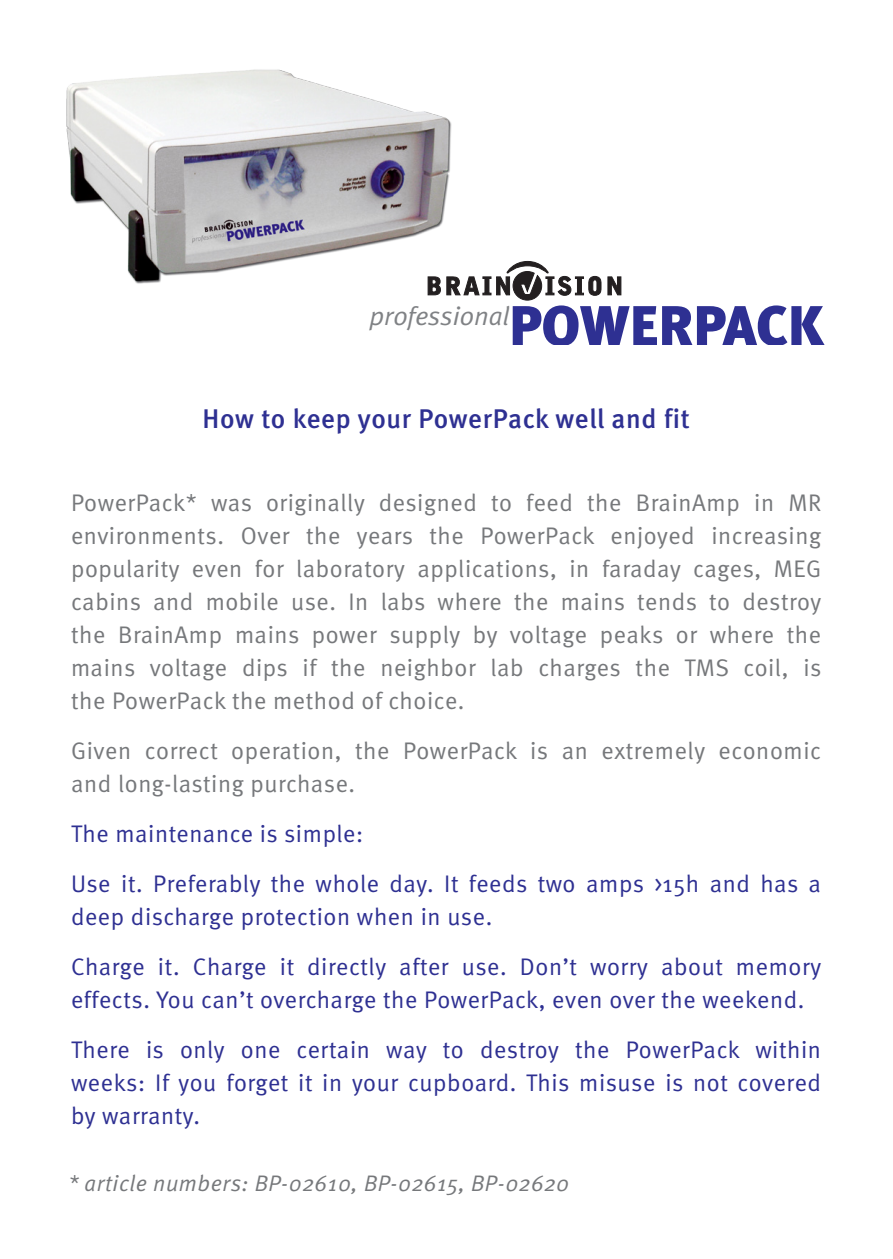
<style>
.page{position:relative;width:893px;height:1259px;background:#fff}
.page>*{position:absolute;margin:0;border:0;box-sizing:border-box;transform-origin:0 0}
.t1{font:500 27px "Meta";letter-spacing:.025em;color:#2e3092}
.t2{font:italic 26.1px "Meta Normal";color:#808285}
.Fließtext{font:24px/33px "Meta Normal";letter-spacing:.025em;color:#76787b;text-align:justify}
.Fließtext-2{font:24px/33px "Meta Normal";letter-spacing:.025em;color:#2e3092}
.t3{font:italic 22.5px "Meta Normal";letter-spacing:.025em;color:#76787b}
.s1{font-family:"Meta Black Caps";font-style:normal;font-size:56.7px;color:#2e3092}
</style>
<div class="page">
<svg style="left:428px;top:261px;width:173px;height:39px"></svg>
<svg style="left:607px;top:276px;width:14px;height:19px"></svg>
<img style="left:66px;top:69px;width:399px;height:224px">
<p class="t2" style="left:369px;top:301px;width:456px">professional<span class="s1">POWERPACK</span></p>
<p class="t1" style="left:203px;top:402px;width:489px">How to keep your PowerPack well and fit</p>
<p class="Fließtext" style="left:71px;top:486px;width:752px">PowerPack* was originally designed to feed the BrainAmp in MR environments. Over the years the PowerPack enjoyed increasing popularity even for laboratory applications, in faraday cages, MEG cabins and mobile use. In labs where the mains tends to destroy the BrainAmp mains power supply by voltage peaks or where the mains voltage dips if the neighbor lab charges the TMS coil, is the PowerPack the method of choice.</p>
<p class="Fließtext" style="left:71px;top:734px;width:752px">Given correct operation, the PowerPack is an extremely economic and long-lasting purchase.</p>
<p class="Fließtext-2" style="left:71px;top:817px;width:294px">The maintenance is simple:</p>
<p class="Fließtext-2" style="left:71px;top:867px;width:751px">Use it. Preferably the whole day. It feeds two amps &gt;15h and has a deep discharge protection when in use.</p>
<p class="Fließtext-2" style="left:71px;top:950px;width:752px">Charge it. Charge it directly after use. Don’t worry about memory effects. You can’t overcharge the PowerPack, even over the weekend.</p>
<p class="Fließtext-2" style="left:71px;top:1033px;width:751px;text-align:justify">There is only one certain way to destroy the PowerPack within weeks: If you forget it in your cupboard. This misuse is not covered by warranty.</p>
<p class="t3" style="left:68px;top:1170px;width:503px">* article numbers: BP-02610, BP-02615, BP-02620</p>
</div>
